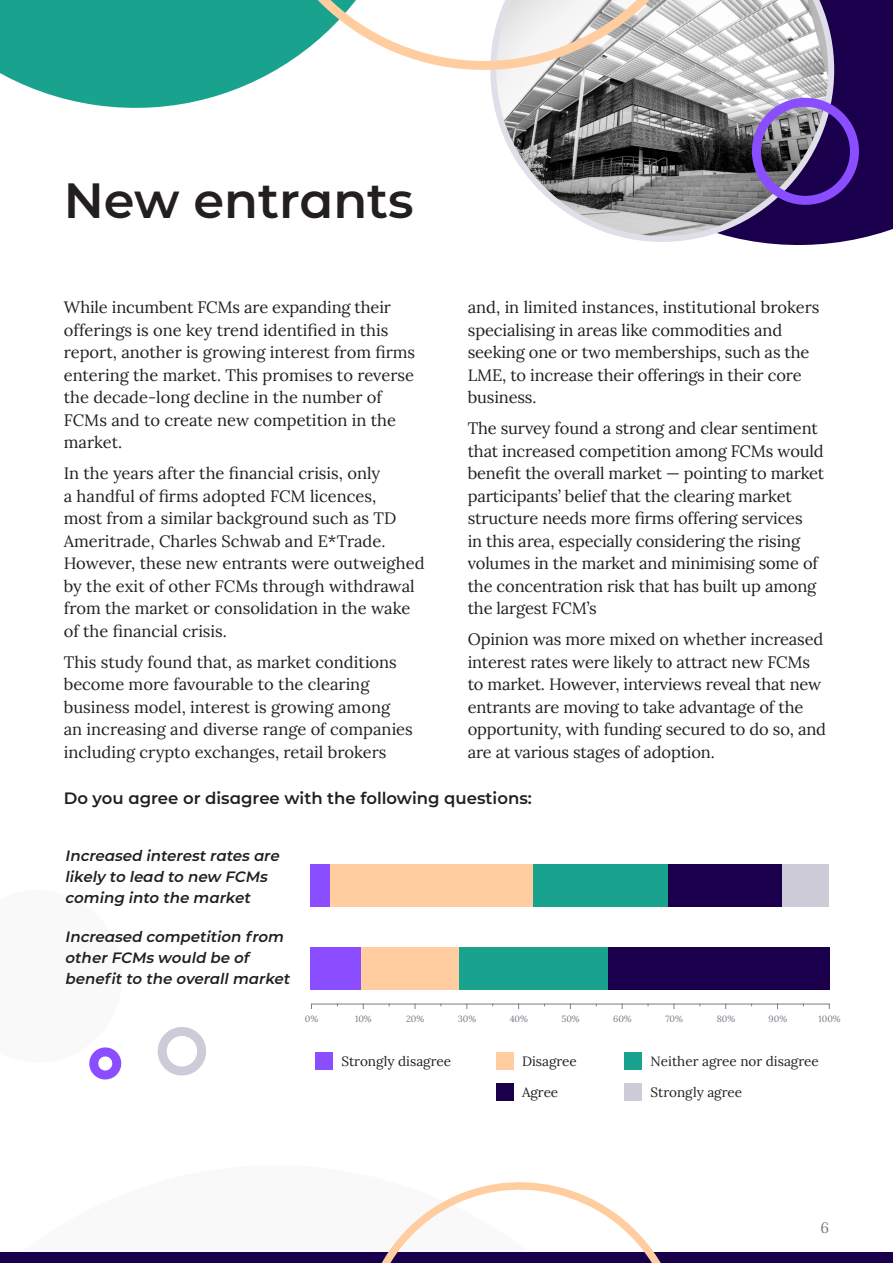
<style>
.page{position:relative;width:893px;height:1263px;background:#fff}
.page>*{position:absolute;margin:0;border:0;box-sizing:border-box;transform-origin:0 0}
.t1{font:49.5px "Acuiti Montserrat";color:#231f20}
.t2{font:16.5px/22.5px "Lora";letter-spacing:-.01em;color:#231f20}
.t3{font:16.5px "Acuiti Montserrat";color:#231f20}
.t4{font:italic 15px/21px "Acuiti Montserrat";color:#231f20}
.t5{font:15px "Lora";color:#7d7a87}
.t6{font:13.5px "Lora";color:#231f20}
.t7{font:9px "Lora";color:#7d7a87}
</style>
<div class="page">
<svg style="left:0;top:0;width:255px;height:108px;fill:#19a38f"></svg>
<div style="left:758px;top:0;width:135px;height:245px;background:#1a004c"></div>
<svg style="left:490px;top:0;width:344px;height:242px"></svg>
<svg style="left:230px;top:0;width:508px;height:81px"></svg>
<div style="left:0;top:1252px;width:893px;height:11px;background:#1a004c"></div>
<svg style="left:382px;top:1182px;width:279px;height:81px"></svg>
<svg style="left:748px;top:94px;width:115px;height:115px"></svg>
<svg style="left:157px;top:1029px;width:49px;height:47px"></svg>
<svg style="left:89px;top:1047px;width:33px;height:33px"></svg>
<div style="left:316px;top:1053px;width:17px;height:17px;background:#8a4dff"></div>
<div style="left:496px;top:1053px;width:17px;height:17px;background:#ffcd9f"></div>
<div style="left:496px;top:1084px;width:17px;height:17px;background:#1a004c"></div>
<div style="left:625px;top:1053px;width:17px;height:17px;background:#19a38f"></div>
<div style="left:625px;top:1084px;width:17px;height:17px;background:#cecbd8"></div>
<div style="left:310px;top:947px;width:51px;height:42px;background:#8a4dff"></div>
<div style="left:459px;top:947px;width:149px;height:42px;background:#19a38f"></div>
<div style="left:310px;top:864px;width:21px;height:42px;background:#8a4dff"></div>
<div style="left:608px;top:947px;width:221px;height:42px;background:#1a004c"></div>
<div style="left:668px;top:864px;width:114px;height:42px;background:#1a004c"></div>
<div style="left:361px;top:947px;width:98px;height:42px;background:#ffcd9f"></div>
<div style="left:533px;top:864px;width:135px;height:42px;background:#19a38f"></div>
<div style="left:331px;top:864px;width:202px;height:42px;background:#ffcd9f"></div>
<div style="left:782px;top:864px;width:47px;height:42px;background:#cecbd8"></div>
<hr style="left:312px;top:1004px;width:518px;height:1px;background:#7d7a87">
<p class="t1" style="left:64px;top:165px;width:351px">New entrants</p>
<p class="t2" style="left:64px;top:295px;width:353px">While incumbent FCMs are expanding their offerings is one key trend identified in this report, another is growing interest from firms entering the market. This promises to reverse the decade-long decline in the number of FCMs and to create new competition in the market.</p>
<p class="t2" style="left:64px;top:461px;width:362px">In the years after the financial crisis, only<br>a handful of firms adopted FCM licences,<br>most from a similar background such as TD Ameritrade, Charles Schwab and E*Trade.<br>However, these new entrants were outweighed by the exit of other FCMs through withdrawal from the market or consolidation in the wake of the financial crisis.</p>
<p class="t2" style="left:64px;top:650px;width:351px">This study found that, as market conditions become more favourable to the clearing business model, interest is growing among<br>an increasing and diverse range of companies including crypto exchanges, retail brokers</p>
<p class="t2" style="left:468px;top:295px;width:353px">and, in limited instances, institutional brokers specialising in areas like commodities and seeking one or two memberships, such as the LME, to increase their offerings in their core business.</p>
<p class="t2" style="left:468px;top:416px;width:358px">The survey found a strong and clear sentiment that increased competition among FCMs would benefit the overall market — pointing to market participants’ belief that the clearing market structure needs more firms offering services<br>in this area, especially considering the rising volumes in the market and minimising some of the concentration risk that has built up among the largest FCM’s</p>
<p class="t2" style="left:468px;top:627px;width:360px">Opinion was more mixed on whether increased interest rates were likely to attract new FCMs to market. However, interviews reveal that new entrants are moving to take advantage of the opportunity, with funding secured to do so, and are at various stages of adoption.</p>
<p class="t3" style="left:64px;top:787px;width:470px">Do you agree or disagree with the following questions:</p>
<p class="t4" style="left:65px;top:845px;width:219px">Increased interestrates are likely to lead to new FCMs coming into the market</p>
<p class="t4" style="left:65px;top:926px;width:230px">Increased competition from otherFCMs would be of benefitto the overallmarket</p>
<p class="t7" style="left:305px;top:1011px;width:15px">0%</p>
<p class="t7" style="left:355px;top:1011px;width:18px">10%</p>
<p class="t7" style="left:406px;top:1011px;width:20px">20%</p>
<p class="t7" style="left:458px;top:1011px;width:20px">30%</p>
<p class="t7" style="left:510px;top:1011px;width:20px">40%</p>
<p class="t7" style="left:561px;top:1011px;width:20px">50%</p>
<p class="t7" style="left:613px;top:1011px;width:20px">60%</p>
<p class="t7" style="left:665px;top:1011px;width:19px">70%</p>
<p class="t7" style="left:717px;top:1011px;width:20px">80%</p>
<p class="t7" style="left:768px;top:1011px;width:20px">90%</p>
<p class="t7" style="left:818px;top:1011px;width:24px">100%</p>
<p class="t6" style="left:341px;top:1051px;width:111px">Strongly disagree</p>
<p class="t6" style="left:522px;top:1051px;width:56px">Disagree</p>
<p class="t6" style="left:522px;top:1081px;width:38px">Agree</p>
<p class="t6" style="left:651px;top:1051px;width:170px">Neither agree nor disagree</p>
<p class="t6" style="left:651px;top:1081px;width:93px">Strongly agree</p>
<p class="t5" style="left:820px;top:1216px;width:10px">6</p>
</div>
